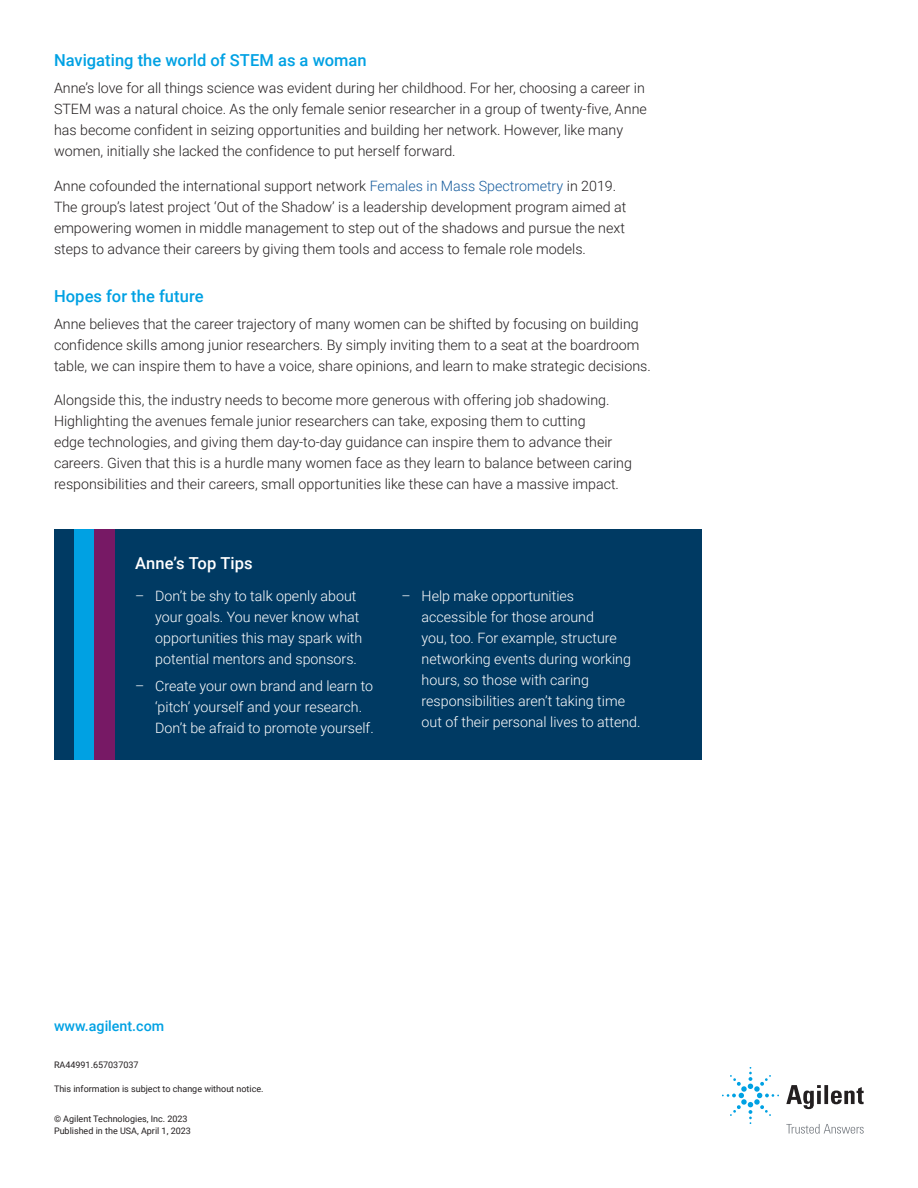
<style>
.page{position:relative;width:918px;height:1188px;background:#fff}
.page>*{position:absolute;margin:0;border:0;box-sizing:border-box;transform-origin:0 0}
.FLYER_subhead_blue{font:500 16.5px "Roboto";letter-spacing:.005em;color:#00a1e3}
.FLYER_text_black{font:500 16.5px "Roboto";letter-spacing:.005em;color:#fff}
.FLYER_text_black-2{font:300 14.25px/21px "Roboto";color:#231f20}
.t1{font:300 14.25px/21px "Roboto";color:#fff}
.FLYER_text_black-3{font:500 14.25px "Roboto";color:#00a1e3}
.FLYER_Legal_Copyrigh{font:9px/12px "Roboto";color:#231f20}
.BROCHURE_Copyright{font:9px "Roboto";color:#231f20}
.BROCHURE_regulatory{font:9px "Roboto";color:#231f20}
.s1{color:#175d9e}
</style>
<div class="page">
<div style="left:54px;top:529px;width:648px;height:231px;background:#003a63"></div>
<div style="left:74px;top:529px;width:20px;height:231px;background:#00a1e3"></div>
<div style="left:94px;top:529px;width:21px;height:231px;background:#771965"></div>
<svg style="left:786px;top:1085px;width:78px;height:24px"></svg>
<svg style="left:722px;top:1067px;width:57px;height:57px"></svg>
<svg style="left:786px;top:1124px;width:78px;height:10px"></svg>
<p class="FLYER_subhead_blue" style="left:54px;top:49px;width:314px">Navigating the world of STEM as a woman</p>
<p class="FLYER_text_black-2" style="left:54px;top:77px;width:594px">Anne’s love for all things science was evident during her childhood. For her, choosing a career in STEM was a natural choice. As the only female senior researcher in a group of twenty-five, Anne has become confident in seizing opportunities and building her network. However, like many women, initially she lacked the confidence to put herself forward.</p>
<p class="FLYER_text_black-2" style="left:54px;top:175px;width:574px">Anne cofounded the international support network <span class="s1">Females in Mass Spectrometry</span> in 2019.<br>The group’s latest project ‘Out of the Shadow’ is a leadership development program aimed at empowering women in middle management to step out of the shadows and pursue the next steps to advance their careers by giving them tools and access to female role models.</p>
<p class="FLYER_subhead_blue" style="left:54px;top:284px;width:151px">Hopes for the future</p>
<p class="FLYER_text_black-2" style="left:54px;top:313px;width:598px">Anne believes that the career trajectory of many women can be shifted by focusing on building confidence skills among junior researchers. By simply inviting them to a seat at the boardroom table, we can inspire them to have a voice, share opinions, and learn to make strategic decisions.</p>
<p class="FLYER_text_black-2" style="left:54px;top:389px;width:580px">Alongside this, the industry needs to become more generous with offering job shadowing.<br>Highlighting the avenues female junior researchers can take, exposing them to cutting<br>edge technologies, and giving them day-to-day guidance can inspire them to advance their careers. Given that this is a hurdle many women face as they learn to balance between caring responsibilities and their careers, small opportunities like these can have a massive impact.</p>
<p class="FLYER_text_black" style="left:135px;top:551px;width:119px">Anne’s Top Tips</p>
<p class="t1" style="left:155px;top:585px;width:209px;text-indent:-20px">– Don’t be shy to talk openly about your goals. You never know what opportunities this may spark with potential mentors and sponsors.</p>
<p class="t1" style="left:155px;top:675px;width:220px;text-indent:-20px">– Create your own brand and learn to ‘pitch’ yourself and your research.<br>Don’t be afraid to promote yourself.</p>
<p class="t1" style="left:422px;top:585px;width:220px;text-indent:-20px">– Help make opportunities accessible for those around<br>you, too. For example, structure networking events during working hours, so those with caring responsibilities aren’t taking time out of their personal lives to attend.</p>
<p class="FLYER_text_black-3" style="left:54px;top:1015px;width:112px">www.agilent.com</p>
<p class="BROCHURE_regulatory" style="left:54px;top:1059px;width:86px">RA44991.657037037</p>
<p class="BROCHURE_Copyright" style="left:54px;top:1083px;width:211px">This information is subject to change without notice.</p>
<p class="FLYER_Legal_Copyrigh" style="left:54px;top:1112px;width:138px">© Agilent Technologies, Inc. 2023<br>Published in the USA, April 1, 2023</p>
</div>
